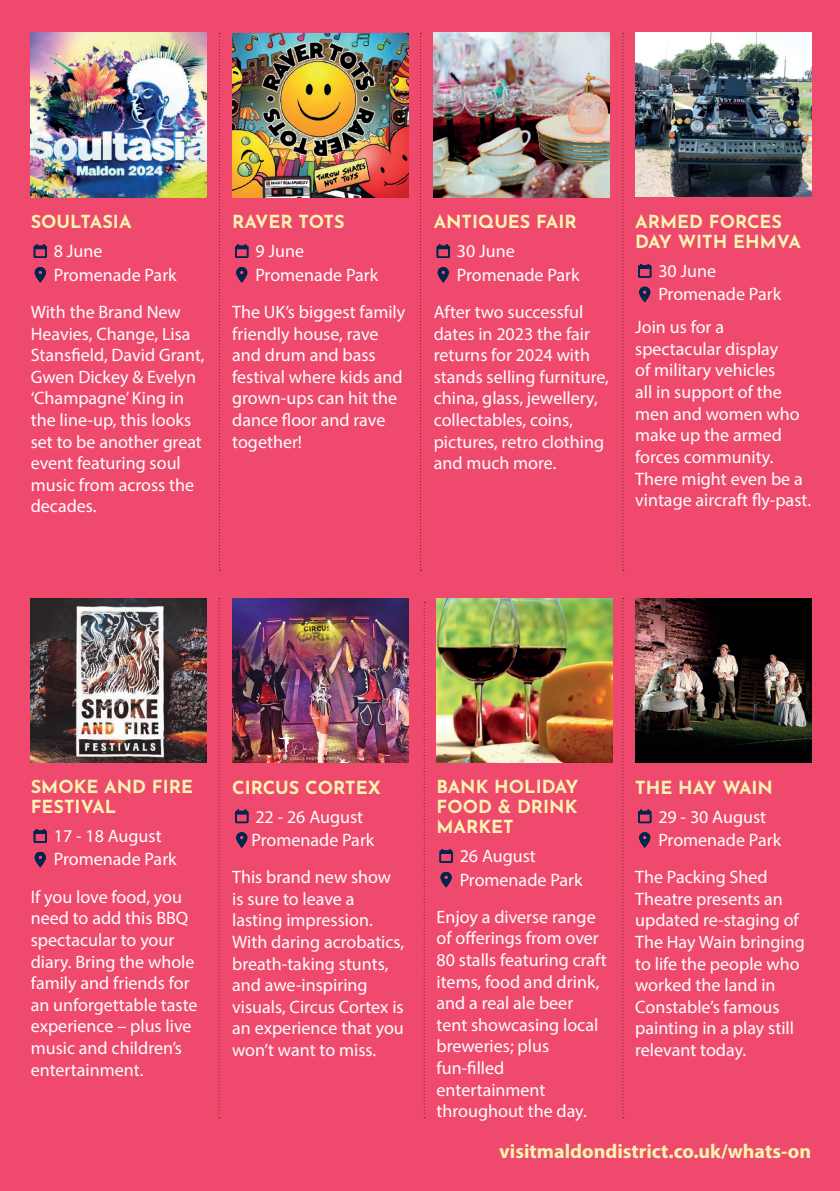
<style>
.page{position:relative;width:840px;height:1191px;background:#fff}
.page>*{position:absolute;margin:0;border:0;box-sizing:border-box;transform-origin:0 0}
.t1{font:700 20px "Myriad Pro";color:#faf6b0}
.t2{font:18px/21.6px "Myriad Pro";color:#fff}
.t3{font:700 18px/29px "Josefin Sans";color:#faf6b0}
.s1{font-family:"Myriad Pro";font-weight:400;color:#fff}
.s2{font-family:"Josefin Sans";font-weight:700;color:#faf6b0}
</style>
<div class="page">
<div style="left:0;top:0;width:839px;height:1191px;background:#ef4a6d"></div>
<svg style="left:218px;top:598px;width:2px;height:520px"></svg>
<svg style="left:34px;top:244px;width:13px;height:14px"></svg>
<svg style="left:35px;top:267px;width:11px;height:15px"></svg>
<img style="left:31px;top:33px;width:175px;height:164px">
<svg style="left:235px;top:244px;width:13px;height:14px"></svg>
<svg style="left:236px;top:267px;width:11px;height:15px"></svg>
<img style="left:232px;top:33px;width:176px;height:165px">
<svg style="left:423px;top:602px;width:2px;height:516px"></svg>
<svg style="left:622px;top:598px;width:1px;height:520px"></svg>
<svg style="left:34px;top:829px;width:13px;height:13px"></svg>
<svg style="left:35px;top:852px;width:11px;height:15px"></svg>
<img style="left:31px;top:598px;width:175px;height:164px">
<svg style="left:235px;top:809px;width:13px;height:14px"></svg>
<svg style="left:236px;top:832px;width:11px;height:15px"></svg>
<img style="left:232px;top:598px;width:176px;height:164px">
<svg style="left:439px;top:849px;width:13px;height:13px"></svg>
<svg style="left:440px;top:872px;width:11px;height:15px"></svg>
<img style="left:436px;top:598px;width:176px;height:165px">
<svg style="left:436px;top:244px;width:13px;height:14px"></svg>
<svg style="left:437px;top:267px;width:11px;height:15px"></svg>
<img style="left:433px;top:33px;width:176px;height:165px">
<svg style="left:219px;top:33px;width:1px;height:538px"></svg>
<svg style="left:420px;top:33px;width:1px;height:538px"></svg>
<svg style="left:622px;top:33px;width:1px;height:538px"></svg>
<svg style="left:638px;top:264px;width:13px;height:13px"></svg>
<svg style="left:639px;top:287px;width:10px;height:15px"></svg>
<img style="left:635px;top:33px;width:175px;height:164px">
<svg style="left:638px;top:809px;width:13px;height:14px"></svg>
<svg style="left:639px;top:832px;width:10px;height:15px"></svg>
<img style="left:635px;top:598px;width:175px;height:164px">
<p class="t3" style="left:31px;top:205px;width:102px;text-align:center">SOULTASIA<br><span class="s1">8 June</span></p>
<p class="t2" style="left:31px;top:256px;width:151px;line-height:37.4px;text-align:right">Promenade Park<br>With the Brand New</p>
<p class="t2" style="left:31px;top:322px;width:175px">Heavies, Change, Lisa<br>Stansfield, David Grant,<br>Gwen Dickey &amp; Evelyn ‘Champagne’ King in the line-up, this looks set to be another great event featuring soul music from across the decades.</p>
<p class="t3" style="left:255px;top:205px;width:91px;text-indent:-23px">RAVER TOTS<br><span class="s1">9 June</span></p>
<p class="t2" style="left:232px;top:256px;width:174px;line-height:37.4px;text-align:center">Promenade Park<br>The UK’s biggest family</p>
<p class="t2" style="left:232px;top:322px;width:172px">friendly house, rave and drum and bass festival where kids and grown-ups can hit the dance floor and rave together!</p>
<p class="t3" style="left:456px;top:205px;width:121px;text-indent:-23px">ANTIQUES FAIR<br><span class="s1">30 June</span></p>
<p class="t2" style="left:433px;top:256px;width:151px;line-height:37.4px;text-align:right">Promenade Park<br>After two successful</p>
<p class="t2" style="left:433px;top:322px;width:177px">dates in 2023 the fair returns for 2024 with stands selling furniture, china, glass, jewellery, collectables, coins, pictures, retro clothing and much more.</p>
<p class="t3" style="left:635px;top:209px;width:167px;line-height:20px">ARMED FORCES<br>DAY WITH EHMVA</p>
<p class="t2" style="left:658px;top:259px;width:124px;line-height:23.2px">30 June<br>Promenade Park</p>
<p class="t2" style="left:635px;top:316px;width:177px">Join us for a spectacular display<br>of military vehicles<br>all in support of the men and women who make up the armed forces community.<br>There might even be a vintage aircraft fly-past.</p>
<p class="t3" style="left:31px;top:774px;width:164px;line-height:20px">SMOKE AND FIRE<br>FESTIVAL</p>
<p class="t2" style="left:54px;top:824px;width:124px;line-height:23.2px">17 - 18 August<br>Promenade Park</p>
<p class="t2" style="left:31px;top:885px;width:168px">If you love food, you need to add this BBQ spectacular to your diary. Bring the whole family and friends for an unforgettable taste experience – plus live music and children’s entertainment.</p>
<p class="t3" style="left:232px;top:770px;width:150px;text-align:center">CIRCUS CORTEX<br><span class="s1">22 - 26 August</span></p>
<p class="t2" style="left:232px;top:821px;width:160px;line-height:37.4px;text-align:center">Promenade Park<br>This brand new show</p>
<p class="t2" style="left:232px;top:887px;width:173px">is sure to leave a lasting impression.<br>With daring acrobatics, breath-taking stunts, and awe-inspiring visuals, Circus Cortex is an experience that you won’t want to miss.</p>
<p class="t3" style="left:436px;top:774px;width:143px;line-height:20px;text-align:justify">BANK HOLIDAY FOOD &amp; DRINK MARKET</p>
<p class="t2" style="left:459px;top:844px;width:124px;line-height:23.2px">26 August<br>Promenade Park</p>
<p class="t2" style="left:436px;top:905px;width:171px">Enjoy a diverse range of offerings from over<br>80 stalls featuring craft items, food and drink, and a real ale beer tent showcasing local breweries; plus fun-filled entertainment throughout the day.</p>
<p class="t2" style="left:658px;top:773px;width:116px;line-height:29px;text-indent:-23px"><span class="s2">THE HAY WAIN<br></span>29 - 30 August</p>
<p class="t2" style="left:635px;top:821px;width:147px;line-height:37.4px;text-indent:23px">Promenade Park<br>The Packing Shed</p>
<p class="t2" style="left:635px;top:887px;width:171px">Theatre presents an updated re-staging of<br>The Hay Wain bringing to life the people who worked the land in<br>Constable’s famous painting in a play still relevant today.</p>
<p class="t1" style="left:499px;top:1137px;width:313px">visitmaldondistrict.co.uk/whats-on</p>
</div>
